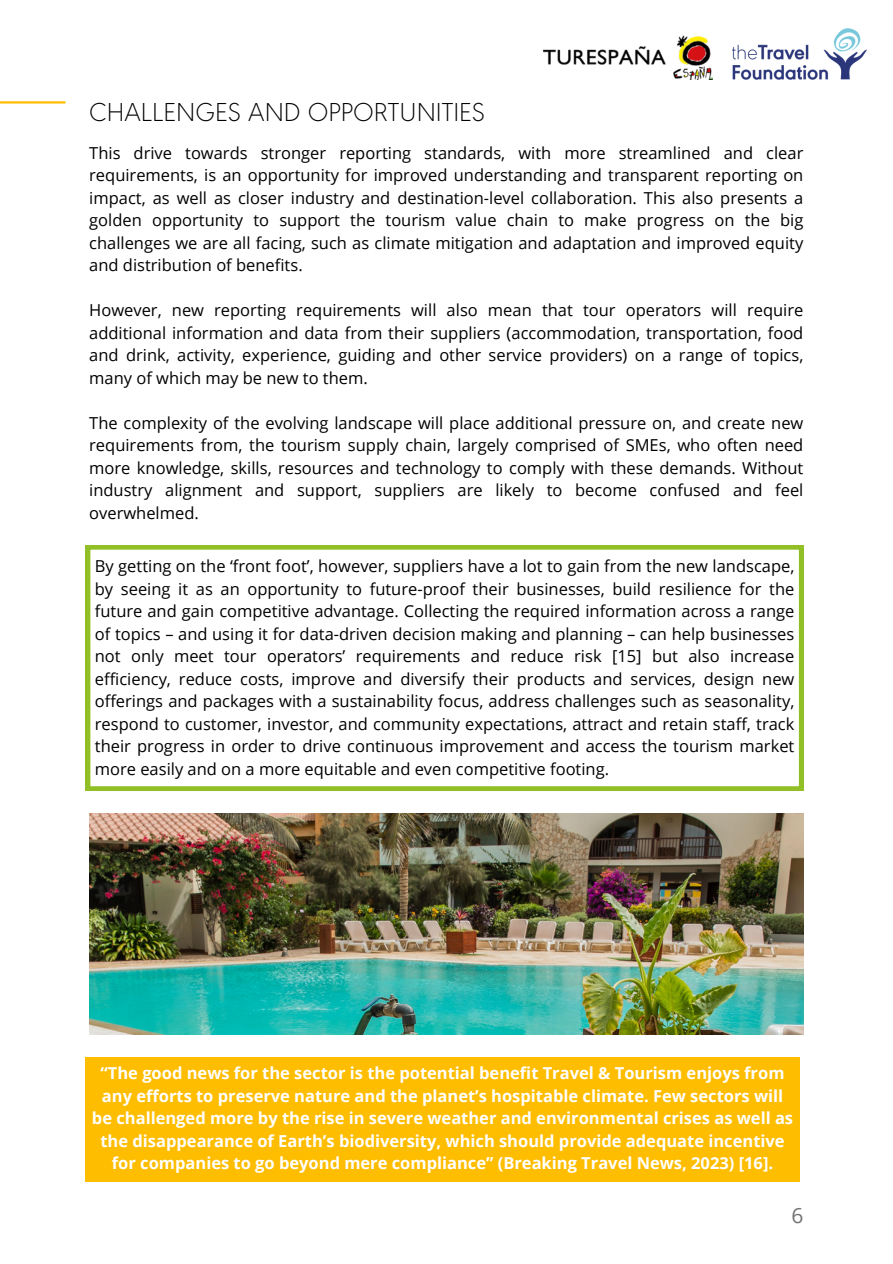
<style>
.page{position:relative;width:893px;height:1264px;background:#fff}
.page>*{position:absolute;margin:0;border:0;box-sizing:border-box;transform-origin:0 0}
.t1{font:200 27px "URW Geometric";color:#000}
.t2{font:21px "Open Sans";color:#737373}
.t3{font:16.5px/22.5px "Open Sans";color:#000;text-align:justify}
.t4{font:700 16.5px/22.5px "Open Sans";color:#fff;text-align:center}
</style>
<div class="page">
<hr style="left:0;top:101px;width:65px;height:2px;background:#ffbd00">
<img style="left:732px;top:28px;width:134px;height:52px">
<div style="left:85px;top:1056px;width:714px;height:125px;background:#ffbd00"></div>
<img style="left:543px;top:36px;width:170px;height:43px">
<img style="left:89px;top:813px;width:714px;height:221px">
<svg style="left:86px;top:545px;width:717px;height:245px"></svg>
<p class="t1" style="left:89px;top:103px;width:397px">CHALLENGES AND OPPORTUNITIES</p>
<p class="t3" style="left:89px;top:141px;width:715px">This drive towards stronger reporting standards, with more streamlined and clear requirements, is an opportunity for improved understanding and transparent reporting on impact, as well as closer industry and destination-level collaboration. This also presents a golden opportunity to support the tourism value chain to make progress on the big challenges we are all facing, such as climate mitigation and adaptation and improved equity and distribution of benefits.</p>
<p class="t3" style="left:89px;top:298px;width:715px">However, new reporting requirements will also mean that tour operators will require additional information and data from their suppliers (accommodation, transportation, food and drink, activity, experience, guiding and other service providers) on a range of topics, many of which may be new to them.</p>
<p class="t3" style="left:89px;top:411px;width:715px">The complexity of the evolving landscape will place additional pressure on, and create new requirements from, the tourism supply chain, largely comprised of SMEs, who often need more knowledge, skills, resources and technology to comply with these demands. Without industry alignment and support, suppliers are likely to become confused and feel overwhelmed.</p>
<p class="t3" style="left:95px;top:554px;width:701px">By getting on the ‘front foot’, however, suppliers have a lot to gain from the new landscape, by seeing it as an opportunity to future-proof their businesses, build resilience for the future and gain competitive advantage. Collecting the required information across a range of topics – and using it for data-driven decision making and planning – can help businesses not only meet tour operators’ requirements and reduce risk [15] but also increase efficiency, reduce costs, improve and diversify their products and services, design new offerings and packages with a sustainability focus, address challenges such as seasonality, respond to customer, investor, and community expectations, attract and retain staff, track their progress in order to drive continuous improvement and access the tourism market more easily and on a more equitable and even competitive footing.</p>
<p class="t4" style="left:92px;top:1061px;width:702px">“The good news for the sector is the potential benefit Travel &amp; Tourism enjoys from any efforts to preserve nature and the planet’s hospitable climate. Few sectors will be challenged more by the rise in severe weather and environmental crises as well as the disappearance of Earth’s biodiversity, which should provide adequate incentive for companies to go beyond mere compliance” (Breaking Travel News, 2023) [16].</p>
<p class="t2" style="left:791px;top:1200px;width:13px">6</p>
</div>
